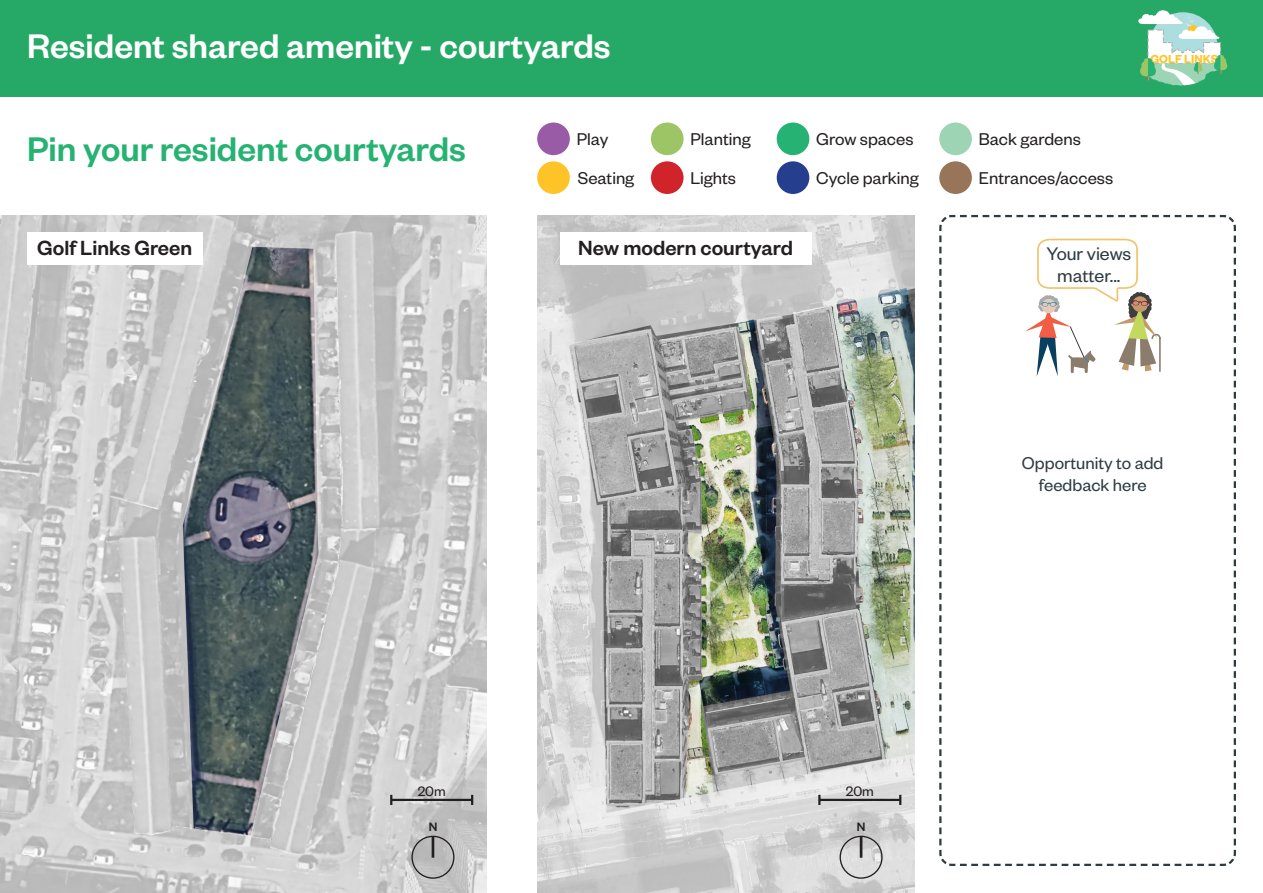
<style>
.page{position:relative;width:1263px;height:893px;background:#fff}
.page>*{position:absolute;margin:0;border:0;box-sizing:border-box;transform-origin:0 0}
.t1{font:500 37.5px "Founders Grotesk";color:#fff}
.t2{font:500 37.5px "Founders Grotesk";color:#26b272}
.t3{font:500 22.5px "Founders Grotesk";color:#231f20}
.t4{font:20.02px/22px "Founders Grotesk";color:#2e3b40;text-align:center}
.t5{font:18.75px "Founders Grotesk";color:#231f20}
.t6{font:18.75px/22.5px "Founders Grotesk";color:#2e3b40;text-align:center}
.t7{font:15px "Founders Grotesk";color:#231f20}
.Text_-_Body_-_14_16p{font:500 13.35px "Founders Grotesk";color:#231f20}
.t8{font:600 12.67px "Founders Grotesk";color:#fec427}
</style>
<div class="page">
<div style="left:0;top:0;width:1263px;height:97px;background:#26a967"></div>
<svg style="left:1138px;top:10px;width:90px;height:76px"></svg>
<img style="left:0;top:215px;width:486px;height:678px">
<img style="left:537px;top:215px;width:377px;height:678px">
<hr style="left:391px;top:799px;width:81px;height:2px;background:#231f20">
<svg style="left:390px;top:795px;width:2px;height:10px"></svg>
<svg style="left:471px;top:795px;width:2px;height:10px"></svg>
<div style="left:411px;top:836px;width:43px;height:43px;border:1px solid #231f20;border-radius:50%"></div>
<hr style="left:432px;top:836px;width:2px;height:22px;background:#231f20">
<hr style="left:819px;top:799px;width:81px;height:2px;background:#231f20">
<svg style="left:818px;top:795px;width:2px;height:10px"></svg>
<svg style="left:899px;top:795px;width:2px;height:10px"></svg>
<div style="left:839px;top:836px;width:44px;height:43px;border:1px solid #231f20;border-radius:50%"></div>
<hr style="left:860px;top:836px;width:2px;height:22px;background:#231f20">
<div style="left:537px;top:123px;width:33px;height:32px;background:#995ba5;border-radius:50%"></div>
<div style="left:777px;top:161px;width:32px;height:33px;background:#253f8e;border-radius:50%"></div>
<div style="left:939px;top:161px;width:33px;height:33px;background:#987559;border-radius:50%"></div>
<div style="left:537px;top:161px;width:33px;height:33px;background:#fec427;border-radius:50%"></div>
<div style="left:651px;top:123px;width:32px;height:32px;background:#9dc465;border-radius:50%"></div>
<div style="left:651px;top:161px;width:32px;height:33px;background:#d1232a;border-radius:50%"></div>
<div style="left:777px;top:123px;width:32px;height:32px;background:#26b272;border-radius:50%"></div>
<div style="left:939px;top:123px;width:33px;height:32px;background:#9dd4b4;border-radius:50%"></div>
<div style="left:27px;top:232px;width:175px;height:32px;background:#fff"></div>
<div style="left:560px;top:232px;width:251px;height:32px;background:#fff"></div>
<svg style="left:939px;top:214px;width:297px;height:652px"></svg>
<svg style="left:1025px;top:238px;width:136px;height:228px"></svg>
<p class="t1" style="left:27px;top:23px;width:585px">Resident shared amenity - courtyards</p>
<p class="t8" style="left:1150px;top:51px;width:69px">GOLF LINKS</p>
<p class="t2" style="left:27px;top:125px;width:440px">Pin your resident courtyards</p>
<p class="t5" style="left:816px;top:128px;width:99px">Grow spaces</p>
<p class="t5" style="left:979px;top:128px;width:104px">Back gardens</p>
<p class="t5" style="left:577px;top:128px;width:33px">Play</p>
<p class="t5" style="left:578px;top:166px;width:58px">Seating</p>
<p class="t5" style="left:816px;top:166px;width:104px">Cycle parking</p>
<p class="t5" style="left:979px;top:166px;width:136px">Entrances/access</p>
<p class="t5" style="left:690px;top:128px;width:62px">Planting</p>
<p class="t5" style="left:690px;top:166px;width:47px">Lights</p>
<p class="t3" style="left:37px;top:234px;width:157px">Golf Links Green</p>
<p class="t3" style="left:578px;top:234px;width:216px">New modern courtyard</p>
<p class="t4" style="left:1046px;top:242px;width:86px">Your views matter...</p>
<p class="t7" style="left:418px;top:782px;width:30px">20m</p>
<p class="Text_-_Body_-_14_16p" style="left:429px;top:818px;width:10px">N</p>
<p class="t7" style="left:846px;top:782px;width:30px">20m</p>
<p class="Text_-_Body_-_14_16p" style="left:857px;top:818px;width:10px">N</p>
<p class="t6" style="left:1022px;top:451px;width:143px">Opportunity to add feedback here</p>
</div>
